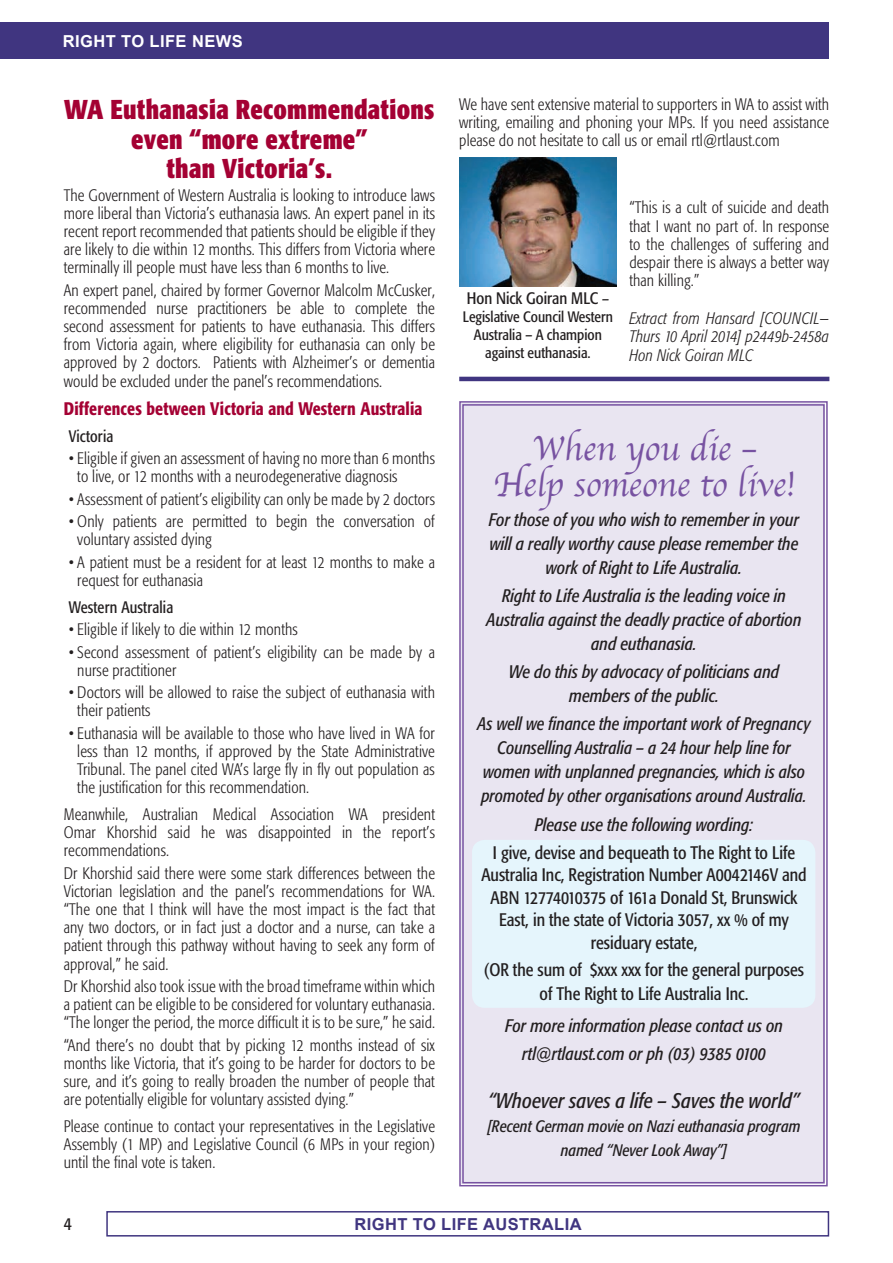
<style>
.page{position:relative;width:893px;height:1263px;background:#fff}
.page>*{position:absolute;margin:0;border:0;box-sizing:border-box;transform-origin:0 0}
.t1{font:36px/36px "Apple Chancery";color:#7752a1;text-align:center}
.t2{font:700 condensed 27px/29.7px "Formata";letter-spacing:.01em;color:#a40133;text-align:center;scale:.96 1}
.t3{font:italic condensed 21px "Formata";color:#231f20}
.t4{font:italic condensed 18px/24px "Formata";color:#231f20;text-align:center}
.t5{font:condensed 18px/22.5px "Formata";color:#231f20;text-align:center}
.t6{font:italic condensed 18px/24px "Formata";color:#231f20;text-align:center;scale:.96 1}
.t7{font:500 condensed 18px "Formata";letter-spacing:.01em;color:#a40133;scale:.96 1}
.t8{font:300 condensed 16.5px/18.1px "Formata";letter-spacing:.01em;color:#231f20;text-align:justify;scale:.96 1}
.t9{font:italic 300 condensed 16.5px/18.1px "Formata";letter-spacing:.01em;color:#231f20;text-align:justify;scale:.96 1}
.t10{font:italic condensed 16.5px/24px "Formata";color:#231f20;text-align:center}
.t11{font:condensed 16.5px "Formata";letter-spacing:.01em;color:#231f20;scale:.96 1}
.t12{font:700 16.5px "Arial";letter-spacing:.025em;color:#403580}
.t13{font:condensed 16.5px "Formata";letter-spacing:.01em;color:#231f20}
.t14{font:700 16.5px "Arial";letter-spacing:.025em;color:#fff}
.t15{font:condensed 15px/18px "Formata";color:#231f20;text-align:center}
.s1{font-size:15px}
</style>
<div class="page">
<div style="left:459px;top:401px;width:369px;height:786px;background:#e9e5f1"></div>
<hr style="left:459px;top:377px;width:370px;height:4px;background:#403580">
<img style="left:459px;top:157px;width:158px;height:130px">
<div style="left:472px;top:840px;width:343px;height:168px;background:#e5f5fc;border-radius:13px"></div>
<div style="left:106px;top:1211px;width:723px;height:25px;border:2px solid #403580"></div>
<div style="left:0;top:22px;width:828px;height:36px;background:#403580"></div>
<p class="t14" style="left:63px;top:30px;width:181px">RIGHT TO LIFE NEWS</p>
<h2 class="t2" style="left:64px;top:94px;width:387px">WA Euthanasia Recommendations even “more extreme”<br>than Victoria’s.</h2>
<p class="t8" style="left:64px;top:186px;width:388px">The Government of Western Australia is looking to introduce laws more liberal than Victoria’s euthanasia laws. An expert panel in its recent report recommended that patients should be eligible if they are likely to die within 12 months. This differs from Victoria where terminally ill people must have less than 6 months to live.</p>
<p class="t8" style="left:64px;top:281px;width:388px">An expert panel, chaired by former Governor Malcolm McCusker, recommended nurse practitioners be able to complete the second assessment for patients to have euthanasia. This differs from Victoria again, where eligibility for euthanasia can only be approved by 2 doctors. Patients with Alzheimer’s or dementia would be excluded under the panel’s recommendations.</p>
<p class="t7" style="left:64px;top:398px;width:375px">Differences between Victoria and Western Australia</p>
<p class="t11" style="left:69px;top:426px;width:48px">Victoria</p>
<p class="t8" style="left:77px;top:450px;width:374px;text-indent:-9px">• Eligible if given an assessment of having no more than 6 months to live, or 12 months with a neurodegenerative diagnosis</p>
<p class="t8" style="left:69px;top:490px;width:383px">• Assessment of patient’s eligibility can only be made by 2 doctors</p>
<p class="t8" style="left:77px;top:513px;width:374px;text-indent:-9px">• Only patients are permitted to begin the conversation of voluntary assisted dying</p>
<p class="t8" style="left:77px;top:553px;width:374px;text-indent:-9px">• A patient must be a resident for at least 12 months to make a request for euthanasia</p>
<p class="t11" style="left:69px;top:597px;width:110px">Western Australia</p>
<p class="t8" style="left:69px;top:621px;width:240px">• Eligible if likely to die within 12 months</p>
<p class="t8" style="left:77px;top:643px;width:374px;text-indent:-9px">• Second assessment of patient’s eligibility can be made by a nurse practitioner</p>
<p class="t8" style="left:77px;top:683px;width:374px;text-indent:-9px">• Doctors will be allowed to raise the subject of euthanasia with their patients</p>
<p class="t8" style="left:77px;top:724px;width:374px;text-indent:-9px">• Euthanasia will be available to those who have lived in WA for less than 12 months, if approved by the State Administrative Tribunal. The panel cited WA’s large fly in fly out population as the justification for this recommendation.</p>
<p class="t8" style="left:64px;top:805px;width:388px">Meanwhile, Australian Medical Association WA president Omar Khorshid said he was disappointed in the report’s recommendations.</p>
<p class="t8" style="left:64px;top:864px;width:388px">Dr Khorshid said there were some stark differences between the Victorian legislation and the panel’s recommendations for WA. “The one that I think will have the most impact is the fact that any two doctors, or in fact just a doctor and a nurse, can take a patient through this pathway without having to seek any form of approval,” he said.</p>
<p class="t8" style="left:64px;top:977px;width:388px">Dr Khorshid also took issue with the broad timeframe within which a patient can be eligible to be considered for voluntary euthanasia. “The longer the period, the morce difficult it is to be sure,” he said.</p>
<p class="t8" style="left:64px;top:1036px;width:388px">“And there’s no doubt that by picking 12 months instead of six months like Victoria, that it’s going to be harder for doctors to be sure, and it’s going to really broaden the number of people that are potentially eligible for voluntary assisted dying.”</p>
<p class="t8" style="left:64px;top:1117px;width:388px">Please continue to contact your representatives in the Legislative Assembly (1 MP) and Legislative Council (6 MPs in your region) until the final vote is taken.</p>
<p class="t8" style="left:459px;top:95px;width:387px">We have sent extensive material to supporters in WA to assist with writing, emailing and phoning your MPs. If you need assistance please do not hesitate to call us or email rtl@rtlaust.com</p>
<p class="t13" style="left:467px;top:289px;width:144px">Hon Nick Goiran MLC <span class="s1">–</span></p>
<p class="t15" style="left:463px;top:308px;width:151px">Legislative Council Western<br>Australia – A champion against euthanasia.</p>
<p class="t8" style="left:629px;top:199px;width:210px">“This is a cult of suicide and death that I want no part of. In response to the challenges of suffering and despair there is always a better way than killing.”</p>
<p class="t9" style="left:629px;top:310px;width:210px">Extract from Hansard [COUNCIL— Thurs 10 April 2014] p2449b-2458a Hon Nick Goiran MLC</p>
<h1 class="t1" style="left:493px;top:430px;width:303px">When you die –<br>Help someone to live!</h1>
<p class="t4" style="left:489px;top:507px;width:312px">For those of you who wish to remember in your will a really worthy cause please remember the work of Right to Life Australia.</p>
<p class="t4" style="left:487px;top:584px;width:316px">Right to Life Australia is the leading voice in<br>Australia against the deadly practice of abortion and euthanasia.</p>
<p class="t4" style="left:509px;top:660px;width:272px">We do this by advocacy of politicians and members of the public.</p>
<p class="t6" style="left:478px;top:712px;width:348px">As well we finance the important work of Pregnancy Counselling Australia – a 24 hour help line for women with unplanned pregnancies, which is also promoted by other organisations around Australia.</p>
<p class="t4" style="left:535px;top:812px;width:220px">Please use the following wording:</p>
<p class="t5" style="left:481px;top:841px;width:327px">I give, devise and bequeath to The Right to Life Australia Inc, Registration Number A0042146V and ABN 12774010375 of 161a Donald St, Brunswick East, in the state of Victoria 3057, xx % of my residuary estate,</p>
<p class="t5" style="left:484px;top:957px;width:322px;line-height:24px">(OR the sum of $xxx xxx for the general purposes of The Right to Life Australia Inc.</p>
<p class="t4" style="left:505px;top:1012px;width:279px;line-height:28.2px">For more information please contact us on rtl@rtlaust.com or ph (03) 9385 0100</p>
<p class="t3" style="left:488px;top:1089px;width:313px">“Whoever saves a life – Saves the world”</p>
<p class="t10" style="left:488px;top:1115px;width:314px">[Recent German movie on Nazi euthanasia program named “Never Look Away”]</p>
<p class="t5" style="left:64px;top:1212px;width:10px">4</p>
<p class="t12" style="left:354px;top:1213px;width:229px">RIGHT TO LIFE AUSTRALIA</p>
</div>
